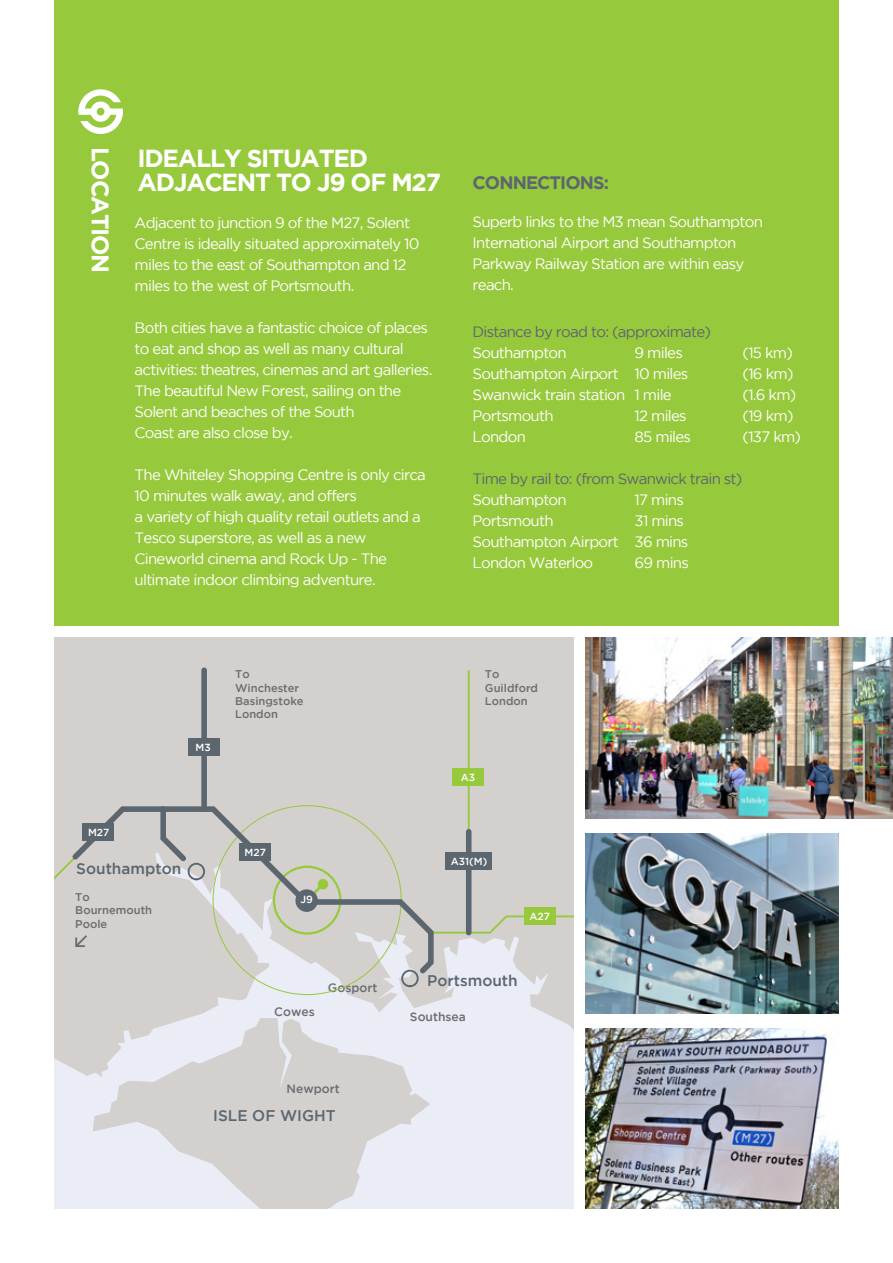
<style>
.page{position:relative;width:893px;height:1263px;background:#fff}
.page>*{position:absolute;margin:0;border:0;box-sizing:border-box;transform-origin:0 0}
.t1{font:700 24.6px "Gotham";letter-spacing:-.05em;color:#fff}
.t2{font:700 24px "Gotham";letter-spacing:-.05em;color:#fff}
.t3{font:700 18px "Gotham";letter-spacing:-.05em;color:#5c666f}
.t4{font:500 15.45px "Gotham";color:#5c666f}
.t5{font:15px/21px "Gotham";letter-spacing:-.05em;color:#fff}
.t6{font:15px "Gotham";letter-spacing:-.05em;color:#5c666f}
.t7{font:500 12.15px "Gotham";color:#6c6d70}
.t8{font:500 11.25px/13.5px "Gotham";color:#6c6d70}
.t9{font:500 10.2px "Gotham";color:#fff}
</style>
<div class="page">
<img style="left:586px;top:638px;width:307px;height:181px">
<img style="left:586px;top:833px;width:253px;height:181px">
<img style="left:586px;top:1028px;width:253px;height:181px">
<div style="left:54px;top:0;width:785px;height:625px;background:#97c93c"></div>
<svg style="left:78px;top:89px;width:45px;height:45px"></svg>
<svg style="left:54px;top:638px;width:519px;height:571px;background:#dad9da"></svg>
<svg style="left:436px;top:914px;width:137px;height:20px;background:#cccebf"></svg>
<hr style="left:468px;top:670px;width:2px;height:167px;background:#97c93c">
<svg style="left:54px;top:852px;width:13px;height:97px"></svg>
<div style="left:401px;top:970px;width:18px;height:17px;border:2px solid #5c666f;border-radius:50%"></div>
<svg style="left:67px;top:803px;width:369px;height:175px;background:#cfcecb"></svg>
<svg style="left:158px;top:803px;width:33px;height:63px;background:#b6b6b7"></svg>
<div style="left:201px;top:670px;width:6px;height:139px;background:#5c666f"></div>
<div style="left:466px;top:832px;width:5px;height:101px;background:#5c666f"></div>
<svg style="left:305px;top:878px;width:24px;height:24px"></svg>
<div style="left:295px;top:889px;width:23px;height:23px;background:#5c666f;border-radius:50%"></div>
<div style="left:189px;top:738px;width:31px;height:18px;background:#5c666f"></div>
<div style="left:83px;top:823px;width:31px;height:18px;background:#5c666f"></div>
<div style="left:453px;top:768px;width:31px;height:17px;background:#97c93c"></div>
<div style="left:524px;top:907px;width:31px;height:18px;background:#97c93c"></div>
<div style="left:239px;top:843px;width:32px;height:18px;background:#5c666f"></div>
<div style="left:445px;top:852px;width:47px;height:18px;background:#5c666f"></div>
<p class="t2" style="left:114px;top:147px;width:128px;rotate:90deg">LOCATION</p>
<p class="t1" style="left:137px;top:144px;width:232px">IDEALLY SITUATED</p>
<p class="t1" style="left:137px;top:168px;width:305px">ADJACENT TO J9 OF M27</p>
<p class="t5" style="left:135px;top:212px;width:286px">Adjacent to junction 9 of the M27, Solent Centre is ideally situated approximately 10 miles to the east of Southampton and 12 miles to the west of Portsmouth.</p>
<p class="t5" style="left:135px;top:317px;width:299px">Both cities have a fantastic choice of places to eat and shop as well as many cultural activities: theatres, cinemas and art galleries.<br>The beautiful New Forest, sailing on the Solent and beaches of the South</p>
<p class="t5" style="left:135px;top:422px;width:160px">Coast are also close by.</p>
<p class="t5" style="left:135px;top:464px;width:293px">The Whiteley Shopping Centre is only circa<br>10 minutes walk away, and offers</p>
<p class="t5" style="left:135px;top:506px;width:288px">a variety of high quality retail outlets and a<br>Tesco superstore, as well as a new</p>
<p class="t5" style="left:135px;top:548px;width:254px">Cineworld cinema and Rock Up - The ultimate indoor climbing adventure.</p>
<p class="t3" style="left:473px;top:173px;width:138px">CONNECTIONS:</p>
<p class="t5" style="left:473px;top:211px;width:292px">Superb links to the M3 mean Southampton<br>International Airport and Southampton<br>Parkway Railway Station are within easy reach.</p>
<p class="t6" style="left:473px;top:323px;width:240px">Distance by road to: (approximate)</p>
<p class="t5" style="left:473px;top:342px;width:96px">Southampton</p>
<p class="t5" style="left:635px;top:342px;width:50px">9 miles</p>
<p class="t5" style="left:743px;top:342px;width:52px">(15 km)</p>
<p class="t5" style="left:473px;top:363px;width:217px">Southampton Airport 10 miles</p>
<p class="t5" style="left:743px;top:363px;width:52px">(16 km)</p>
<p class="t5" style="left:473px;top:384px;width:201px">Swanwick train station 1 mile</p>
<p class="t5" style="left:743px;top:384px;width:55px">(1.6 km)</p>
<p class="t5" style="left:473px;top:405px;width:83px">Portsmouth</p>
<p class="t5" style="left:635px;top:405px;width:54px">12 miles</p>
<p class="t5" style="left:743px;top:405px;width:52px">(19 km)</p>
<p class="t5" style="left:473px;top:426px;width:55px">London</p>
<p class="t5" style="left:635px;top:426px;width:58px">85 miles</p>
<p class="t5" style="left:743px;top:426px;width:60px">(137 km)</p>
<p class="t6" style="left:473px;top:470px;width:271px">Time by rail to: (from Swanwick train st)</p>
<p class="t5" style="left:473px;top:489px;width:96px">Southampton</p>
<p class="t5" style="left:635px;top:489px;width:51px">17 mins</p>
<p class="t5" style="left:473px;top:510px;width:83px">Portsmouth</p>
<p class="t5" style="left:635px;top:510px;width:51px">31 mins</p>
<p class="t5" style="left:473px;top:531px;width:217px">Southampton Airport 36 mins</p>
<p class="t5" style="left:473px;top:552px;width:122px">London Waterloo</p>
<p class="t5" style="left:635px;top:552px;width:56px">69 mins</p>
<p class="t9" style="left:88px;top:826px;width:23px">M27</p>
<p class="t9" style="left:196px;top:742px;width:17px">M3</p>
<p class="t8" style="left:235px;top:667px;width:70px">To<br>Winchester<br>Basingstoke<br>London</p>
<p class="t8" style="left:485px;top:667px;width:55px">To<br>Guildford<br>London</p>
<p class="t9" style="left:461px;top:771px;width:16px">A3</p>
<p class="t4" style="left:76px;top:860px;width:107px">Southampton</p>
<p class="t8" style="left:75px;top:890px;width:78px">To<br>Bournemouth<br>Poole</p>
<p class="t9" style="left:245px;top:847px;width:23px">M27</p>
<p class="t9" style="left:300px;top:894px;width:14px">J9</p>
<p class="t7" style="left:274px;top:1004px;width:42px">Cowes</p>
<p class="t7" style="left:328px;top:980px;width:51px">Gosport</p>
<p class="t7" style="left:287px;top:1081px;width:55px">Newport</p>
<p class="t4" style="left:213px;top:1106px;width:124px">ISLE OF WIGHT</p>
<p class="t9" style="left:451px;top:856px;width:38px">A31(M)</p>
<p class="t9" style="left:529px;top:911px;width:22px">A27</p>
<p class="t4" style="left:427px;top:972px;width:92px">Portsmouth</p>
<p class="t7" style="left:410px;top:1010px;width:58px">Southsea</p>
</div>
